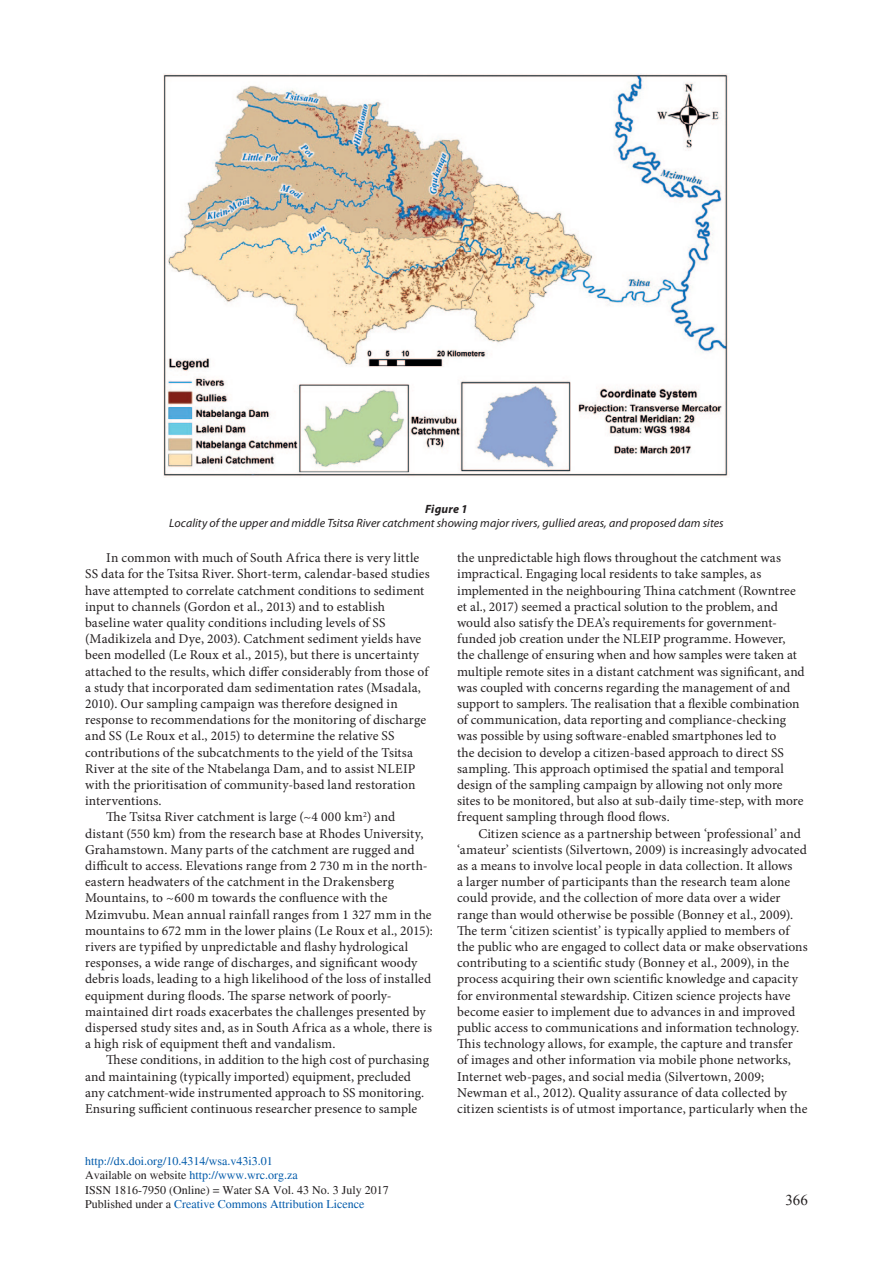
<style>
.page{position:relative;width:893px;height:1263px;background:#fff}
.page>*{position:absolute;margin:0;border:0;box-sizing:border-box;transform-origin:0 0}
.t1{font:15px "Times New Roman";color:#231f20}
.Body_Text{font:13.5px/16.2px "Minion Pro";letter-spacing:.005em;color:#231f20}
.t2{font:12px/14.4px "Times";color:#015aaa}
.t3{font:italic 12px "Myriad Pro";letter-spacing:.005em;color:#231f20}
.Caption_heading{font:italic 700 12px "Myriad Pro";letter-spacing:.015em;color:#231f20}
.s1{color:#231f20}
</style>
<div class="page">
<img style="left:164px;top:74px;width:564px;height:404px">
<p class="Caption_heading" style="left:425px;top:501px;width:44px">Figure 1</p>
<p class="t3" style="left:169px;top:516px;width:556px">Locality of the upper and middle Tsitsa River catchment showing major rivers, gullied areas, and proposed dam sites</p>
<p class="Body_Text" style="left:85px;top:550px;width:346px;text-indent:21px">In common with much of South Africa there is very little SS data for the Tsitsa River. Short-term, calendar-based studies have attempted to correlate catchment conditions to sediment input to channels (Gordon et al., 2013) and to establish baseline water quality conditions including levels of SS (Madikizela and Dye, 2003). Catchment sediment yields have been modelled (Le Roux et al., 2015), but there is uncertainty attached to the results, which differ considerably from those of a study that incorporated dam sedimentation rates (Msadala, 2010). Our sampling campaign was therefore designed in response to recommendations for the monitoring of discharge and SS (Le Roux et al., 2015) to determine the relative SS contributions of the subcatchments to the yield of the Tsitsa River at the site of the Ntabelanga Dam, and to assist NLEIP with the prioritisation of community-based land restoration interventions.</p>
<p class="Body_Text" style="left:85px;top:809px;width:349px;text-indent:21px">The Tsitsa River catchment is large (~4 000 km<sup>2</sup>) and distant (550 km) from the research base at Rhodes University, Grahamstown. Many parts of the catchment are rugged and difficult to access. Elevations range from 2 730 m in the north&shy;eastern headwaters of the catchment in the Drakensberg Mountains, to ~600 m towards the confluence with the Mzimvubu. Mean annual rainfall ranges from 1 327 mm in the mountains to 672 mm in the lower plains (Le Roux et al., 2015): rivers are typified by unpredictable and flashy hydrological responses, a wide range of discharges, and significant woody debris loads, leading to a high likelihood of the loss of installed equipment during floods. The sparse network of poorly&shy;maintained dirt roads exacerbates the challenges presented by dispersed study sites and, as in South Africa as a whole, there is a high risk of equipment theft and vandalism.</p>
<p class="Body_Text" style="left:85px;top:1052px;width:345px;text-indent:21px">These conditions, in addition to the high cost of purchasing and maintaining (typically imported) equipment, precluded any catchment-wide instrumented approach to SS monitoring.<br>Ensuring sufficient continuous researcher presence to sample</p>
<p class="t2" style="left:85px;top:1154px;width:305px">http://dx.doi.org/10.4314/wsa.v43i3.01<br><span class="s1">Available on website</span> http://www.wrc.org.za<br><span class="s1">ISSN 1816-7950 (Online) = Water SA Vol. 43 No. 3 July 2017<br>Published under a</span> Creative Commons Attribution Licence</p>
<p class="Body_Text" style="left:457px;top:550px;width:349px">the unpredictable high flows throughout the catchment was impractical. Engaging local residents to take samples, as implemented in the neighbouring Thina catchment (Rowntree et al., 2017) seemed a practical solution to the problem, and would also satisfy the DEA’s requirements for government&shy;funded job creation under the NLEIP programme. However, the challenge of ensuring when and how samples were taken at multiple remote sites in a distant catchment was significant, and was coupled with concerns regarding the management of and support to samplers. The realisation that a flexible combination of communication, data reporting and compliance-checking was possible by using software-enabled smartphones led to<br>the decision to develop a citizen-based approach to direct SS sampling. This approach optimised the spatial and temporal design of the sampling campaign by allowing not only more sites to be monitored, but also at sub-daily time-step, with more frequent sampling through flood flows.</p>
<p class="Body_Text" style="left:457px;top:825px;width:352px;text-indent:21px">Citizen science as a partnership between ‘professional’ and ‘amateur’ scientists (Silvertown, 2009) is increasingly advocated as a means to involve local people in data collection. It allows<br>a larger number of participants than the research team alone could provide, and the collection of more data over a wider range than would otherwise be possible (Bonney et al., 2009).<br>The term ‘citizen scientist’ is typically applied to members of the public who are engaged to collect data or make observations contributing to a scientific study (Bonney et al., 2009), in the process acquiring their own scientific knowledge and capacity for environmental stewardship. Citizen science projects have become easier to implement due to advances in and improved public access to communications and information technology.<br>This technology allows, for example, the capture and transfer<br>of images and other information via mobile phone networks, Internet web-pages, and social media (Silvertown, 2009; Newman et al., 2012). Quality assurance of data collected by citizen scientists is of utmost importance, particularly when the</p>
<p class="t1" style="left:785px;top:1190px;width:24px">366</p>
</div>
